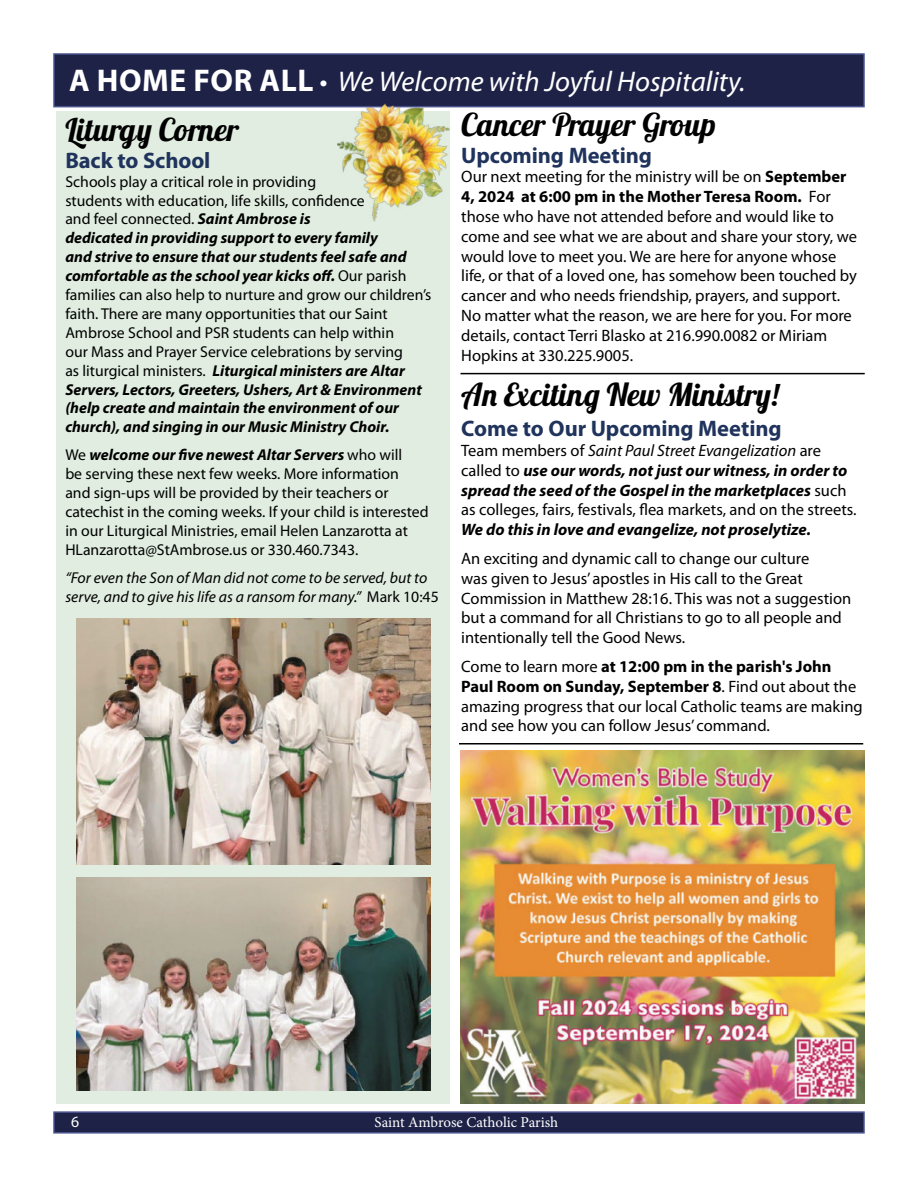
<style>
.page{position:relative;width:918px;height:1188px;background:#fff}
.page>*{position:absolute;margin:0;border:0;box-sizing:border-box;transform-origin:0 0}
.t1{font:31.5px "Lobster 1.4";color:#000}
.t2{font:italic 28.5px "Myriad Pro";color:#fff}
.t3{font:700 22.5px "Myriad Pro";letter-spacing:-.005em;color:#1f335c}
.t4{font:16.5px/19.8px "Myriad Pro";color:#000}
.t5{font:italic 700 16.5px "Myriad Pro";color:#000}
.t6{font:15.75px/18.9px "Myriad Pro";color:#000}
.t7{font:italic 15.75px/18.9px "Myriad Pro";color:#000}
.t8{font:15.75px "Myriad Pro";color:#fff}
.t9{font:15px "Minion Pro";letter-spacing:-.005em;color:#fff}
.s1{font-weight:700;font-style:normal;font-size:31.5px}
.s2{font-weight:700;font-style:italic}
.s3{font-style:normal}
.s4{font-weight:700}
.s5{font-style:italic}
</style>
<div class="page">
<div style="left:53px;top:1111px;width:812px;height:23px;background:#1e2247;border:2px solid #49538e"></div>
<div style="left:53px;top:53px;width:812px;height:54px;background:#1e2247;border:2px solid #49538e"></div>
<div style="left:56px;top:111px;width:394px;height:993px;background:#e0ede0"></div>
<hr style="left:460px;top:373px;width:405px;height:1px;background:#000">
<img style="left:460px;top:751px;width:405px;height:353px">
<img style="left:338px;top:103px;width:119px;height:119px">
<hr style="left:459px;top:743px;width:404px;height:2px;background:#000">
<img style="left:77px;top:618px;width:354px;height:246px">
<img style="left:77px;top:878px;width:354px;height:212px">
<h2 class="t2" style="left:69px;top:64px;width:678px"><span class="s1">A HOME FOR ALL</span> • We Welcome with Joyful Hospitality.</h2>
<h1 class="t1" style="left:65px;top:109px;width:175px">Liturgy Corner</h1>
<h3 class="t3" style="left:65px;top:146px;width:147px">Back to School</h3>
<p class="t6" style="left:65px;top:172px;width:368px">Schools play a critical role in providing<br>students with education, life skills, confidence<br>and feel connected. <span class="s2">Saint Ambrose is<br>dedicated in providing support to every family<br>and strive to ensure that our students feel safe and comfortable as the school year kicks off.</span> Our parish families can also help to nurture and grow our children’s faith. There are many opportunities that our Saint Ambrose School and PSR students can help within<br>our Mass and Prayer Service celebrations by serving<br>as liturgical ministers. <span class="s2">Liturgical ministers are Altar Servers, Lectors, Greeters, Ushers, Art &amp; Environment (help create and maintain the environment of our church), and singing in our Music Ministry Choir.</span></p>
<p class="t6" style="left:65px;top:445px;width:365px">We <span class="s2">welcome our five newest Altar Servers</span> who will<br>be serving these next few weeks. More information<br>and sign-ups will be provided by their teachers or catechist in the coming weeks. If your child is interested in our Liturgical Ministries, email Helen Lanzarotta at HLanzarotta@StAmbrose.us or 330.460.7343.</p>
<p class="t7" style="left:65px;top:568px;width:375px">“For even the Son of Man did not come to be served, but to serve, and to give his life as a ransom for many.” <span class="s3">Mark 10:45</span></p>
<h1 class="t1" style="left:461px;top:104px;width:256px">Cancer Prayer Group</h1>
<h3 class="t3" style="left:461px;top:140px;width:192px">Upcoming Meeting</h3>
<p class="t4" style="left:461px;top:167px;width:397px">Our next meeting for the ministry will be on <span class="s4">September 4, 2024 at 6:00 pm in the Mother Teresa Room.</span> For those who have not attended before and would like to come and see what we are about and share your story, we would love to meet you. We are here for anyone whose life, or that of a loved one, has somehow been touched by cancer and who needs friendship, prayers, and support.<br>No matter what the reason, we are here for you. For more details, contact Terri Blasko at 216.990.0082 or Miriam Hopkins at 330.225.9005.</p>
<h1 class="t1" style="left:461px;top:375px;width:319px">An Exciting New Ministry!</h1>
<h3 class="t3" style="left:461px;top:414px;width:322px">Come to Our Upcoming Meeting</h3>
<p class="t4" style="left:461px;top:440px;width:397px">Team members of <span class="s5">Saint Paul Street Evangelization</span> are called to <span class="s2">use our words, not just our witness, in order to spread the seed of the Gospel in the marketplaces</span> such as colleges, fairs, festivals, flea markets, and on the streets.</p>
<p class="t5" style="left:461px;top:519px;width:351px">We do this in love and evangelize, not proselytize.</p>
<p class="t4" style="left:461px;top:548px;width:391px">An exciting and dynamic call to change our culture<br>was given to Jesus’ apostles in His call to the Great Commission in Matthew 28:16. This was not a suggestion but a command for all Christians to go to all people and intentionally tell the Good News.</p>
<p class="t4" style="left:461px;top:656px;width:403px">Come to learn more <span class="s4">at 12:00 pm in the parish's John Paul Room on Sunday, September 8</span>. Find out about the amazing progress that our local Catholic teams are making and see how you can follow Jesus’ command.</p>
<p class="t8" style="left:71px;top:1112px;width:10px">6</p>
<p class="t9" style="left:375px;top:1112px;width:185px">Saint Ambrose Catholic Parish</p>
</div>
